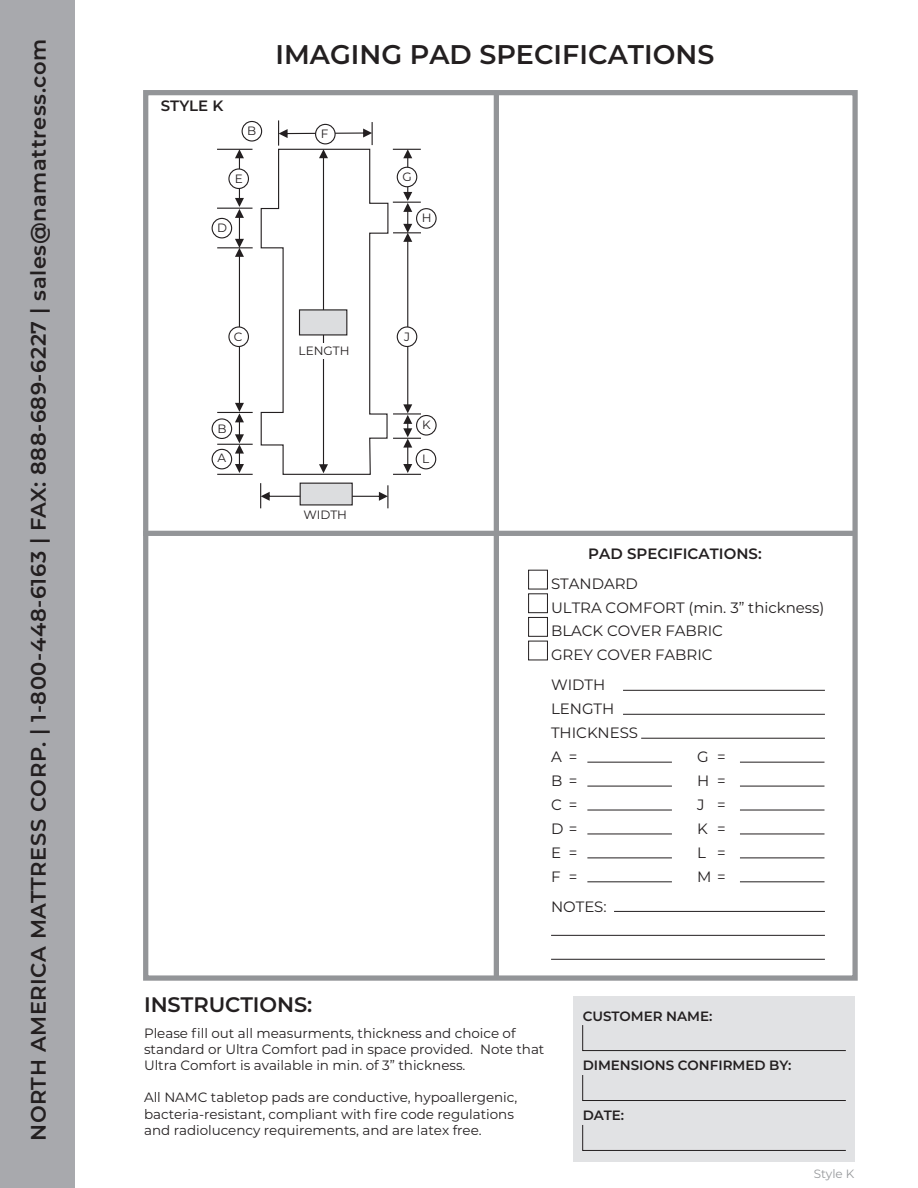
<style>
.page{position:relative;width:918px;height:1188px;background:#fff}
.page>*{position:absolute;margin:0;border:0;box-sizing:border-box;transform-origin:0 0}
.t1{font:600 27px "Montserrat";color:#231f20}
.t2{font:600 21px "Montserrat";letter-spacing:.025em;color:#231f20}
.t3{font:600 21px "Montserrat";letter-spacing:-.005em;color:#231f20}
.t4{font:15px/23.7px "Montserrat";letter-spacing:-.005em;color:#231f20}
.t5{font:600 15px "Montserrat";color:#231f20}
.t6{font:13.5px/16.2px "Montserrat";letter-spacing:-.005em;color:#231f20}
.t7{font:600 13.5px "Montserrat";letter-spacing:-.005em;color:#231f20}
.t8{font:12px "Montserrat";letter-spacing:-.005em;color:#231f20}
.t9{font:12px "Montserrat";letter-spacing:-.005em;color:#97999c}
</style>
<div class="page">
<div style="left:574px;top:997px;width:281px;height:165px;background:#e1e2e4"></div>
<svg style="left:582px;top:1025px;width:264px;height:26px"></svg>
<svg style="left:582px;top:1075px;width:264px;height:26px"></svg>
<svg style="left:582px;top:1125px;width:264px;height:26px"></svg>
<div style="left:143px;top:90px;width:715px;height:891px;border:5px solid #939598"></div>
<div style="left:143px;top:531px;width:712px;height:5px;background:#939598"></div>
<div style="left:494px;top:93px;width:5px;height:885px;background:#939598"></div>
<div style="left:528px;top:570px;width:20px;height:19px;border:1px solid #231f20"></div>
<div style="left:528px;top:593px;width:20px;height:20px;border:1px solid #231f20"></div>
<div style="left:528px;top:617px;width:20px;height:20px;border:1px solid #231f20"></div>
<div style="left:528px;top:641px;width:20px;height:19px;border:1px solid #231f20"></div>
<hr style="left:623px;top:714px;width:202px;height:1px;background:#231f20">
<hr style="left:623px;top:690px;width:202px;height:1px;background:#231f20">
<hr style="left:641px;top:738px;width:184px;height:1px;background:#231f20">
<hr style="left:587px;top:762px;width:85px;height:1px;background:#231f20">
<hr style="left:587px;top:786px;width:85px;height:1px;background:#231f20">
<hr style="left:587px;top:810px;width:85px;height:1px;background:#231f20">
<hr style="left:587px;top:834px;width:85px;height:1px;background:#231f20">
<hr style="left:587px;top:858px;width:85px;height:1px;background:#231f20">
<hr style="left:587px;top:881px;width:85px;height:1px;background:#231f20">
<hr style="left:740px;top:762px;width:85px;height:1px;background:#231f20">
<hr style="left:740px;top:786px;width:85px;height:1px;background:#231f20">
<hr style="left:740px;top:810px;width:85px;height:1px;background:#231f20">
<hr style="left:740px;top:834px;width:85px;height:1px;background:#231f20">
<hr style="left:740px;top:858px;width:85px;height:1px;background:#231f20">
<hr style="left:740px;top:881px;width:85px;height:1px;background:#231f20">
<hr style="left:614px;top:911px;width:211px;height:1px;background:#231f20">
<hr style="left:551px;top:935px;width:274px;height:1px;background:#231f20">
<hr style="left:551px;top:959px;width:274px;height:1px;background:#231f20">
<svg style="left:260px;top:483px;width:128px;height:25px"></svg>
<div style="left:300px;top:483px;width:53px;height:22px;background:#dcdddf;border:1px solid #231f20"></div>
<svg style="left:235px;top:150px;width:9px;height:323px"></svg>
<hr style="left:217px;top:474px;width:36px;height:1px;background:#231f20">
<div style="left:212px;top:449px;width:20px;height:20px;border:1px solid #231f20;border-radius:50%"></div>
<div style="left:212px;top:418px;width:20px;height:21px;border:1px solid #231f20;border-radius:50%"></div>
<div style="left:212px;top:218px;width:20px;height:20px;border:1px solid #231f20;border-radius:50%"></div>
<div style="left:229px;top:327px;width:19px;height:19px;background:#fff;border-radius:50%"></div>
<div style="left:228px;top:326px;width:21px;height:21px;border:1px solid #231f20;border-radius:50%"></div>
<div style="left:229px;top:169px;width:19px;height:19px;background:#fff;border-radius:50%"></div>
<div style="left:228px;top:168px;width:21px;height:21px;border:1px solid #231f20;border-radius:50%"></div>
<div style="left:242px;top:121px;width:20px;height:21px;border:1px solid #231f20;border-radius:50%"></div>
<hr style="left:217px;top:444px;width:36px;height:1px;background:#231f20">
<hr style="left:217px;top:412px;width:36px;height:1px;background:#231f20">
<hr style="left:217px;top:247px;width:36px;height:1px;background:#231f20">
<hr style="left:217px;top:208px;width:36px;height:1px;background:#231f20">
<hr style="left:217px;top:149px;width:36px;height:1px;background:#231f20">
<div style="left:416px;top:449px;width:20px;height:20px;border:1px solid #231f20;border-radius:50%"></div>
<div style="left:416px;top:415px;width:21px;height:21px;border:1px solid #231f20;border-radius:50%"></div>
<div style="left:416px;top:208px;width:21px;height:21px;border:1px solid #231f20;border-radius:50%"></div>
<svg style="left:260px;top:120px;width:161px;height:355px"></svg>
<div style="left:0;top:0;width:74px;height:1188px;background:#a8a9ad"></div>
<h2 class="t2" style="left:23px;top:1141px;width:1103px;rotate:-90deg">NORTH AMERICA MATTRESS CORP. | 1-800-448-6163 | FAX: 888-689-6227 | sales@namattress.com</h2>
<h1 class="t1" style="left:276px;top:36px;width:440px">IMAGING PAD SPECIFICATIONS</h1>
<p class="t5" style="left:161px;top:95px;width:64px">STYLE K</p>
<p class="t8" style="left:247px;top:123px;width:11px">B</p>
<p class="t8" style="left:321px;top:126px;width:9px">F</p>
<p class="t8" style="left:235px;top:170px;width:10px">E</p>
<p class="t8" style="left:217px;top:220px;width:11px">D</p>
<p class="t8" style="left:402px;top:168px;width:11px">G</p>
<p class="t8" style="left:422px;top:210px;width:11px">H</p>
<p class="t8" style="left:234px;top:328px;width:10px">C</p>
<p class="t8" style="left:217px;top:420px;width:11px">B</p>
<p class="t8" style="left:218px;top:450px;width:10px">A</p>
<p class="t8" style="left:299px;top:343px;width:52px">LENGTH</p>
<p class="t8" style="left:303px;top:506px;width:45px">WIDTH</p>
<p class="t8" style="left:404px;top:328px;width:8px">J</p>
<p class="t8" style="left:422px;top:417px;width:10px">K</p>
<p class="t8" style="left:422px;top:451px;width:9px">L</p>
<p class="t5" style="left:588px;top:543px;width:175px">PAD SPECIFICATIONS:</p>
<p class="t4" style="left:551px;top:571px;width:275px">STANDARD<br>ULTRA COMFORT (min. 3” thickness)<br>BLACK COVER FABRIC<br>GREY COVER FABRIC</p>
<p class="t4" style="left:551px;top:672px;width:89px">WIDTH<br>LENGTH<br>THICKNESS<br>A =</p>
<p class="t4" style="left:697px;top:744px;width:30px">G =</p>
<p class="t4" style="left:551px;top:768px;width:28px">B =</p>
<p class="t4" style="left:697px;top:768px;width:30px">H =</p>
<p class="t4" style="left:551px;top:792px;width:28px">C =</p>
<p class="t4" style="left:697px;top:792px;width:30px">J =</p>
<p class="t4" style="left:551px;top:816px;width:28px">D =</p>
<p class="t4" style="left:697px;top:816px;width:30px">K =</p>
<p class="t4" style="left:551px;top:840px;width:28px">E =</p>
<p class="t4" style="left:697px;top:840px;width:30px">L =</p>
<p class="t4" style="left:551px;top:864px;width:28px">F =</p>
<p class="t4" style="left:697px;top:864px;width:30px">M =</p>
<p class="t4" style="left:551px;top:894px;width:57px">NOTES:</p>
<h2 class="t3" style="left:144px;top:990px;width:170px">INSTRUCTIONS:</h2>
<p class="t6" style="left:144px;top:1024px;width:402px">Please fill out all measurments, thickness and choice of standard or Ultra Comfort pad in space provided. Note that<br>Ultra Comfort is available in min. of 3” thickness.</p>
<p class="t6" style="left:144px;top:1089px;width:375px">All NAMC tabletop pads are conductive, hypoallergenic, bacteria-resistant, compliant with fire code regulations and radiolucency requirements, and are latex free.</p>
<p class="t7" style="left:583px;top:1006px;width:131px">CUSTOMER NAME:</p>
<p class="t7" style="left:583px;top:1056px;width:210px">DIMENSIONS CONFIRMED BY:</p>
<p class="t7" style="left:583px;top:1105px;width:43px">DATE:</p>
<p class="t9" style="left:814px;top:1165px;width:42px">Style K</p>
</div>
